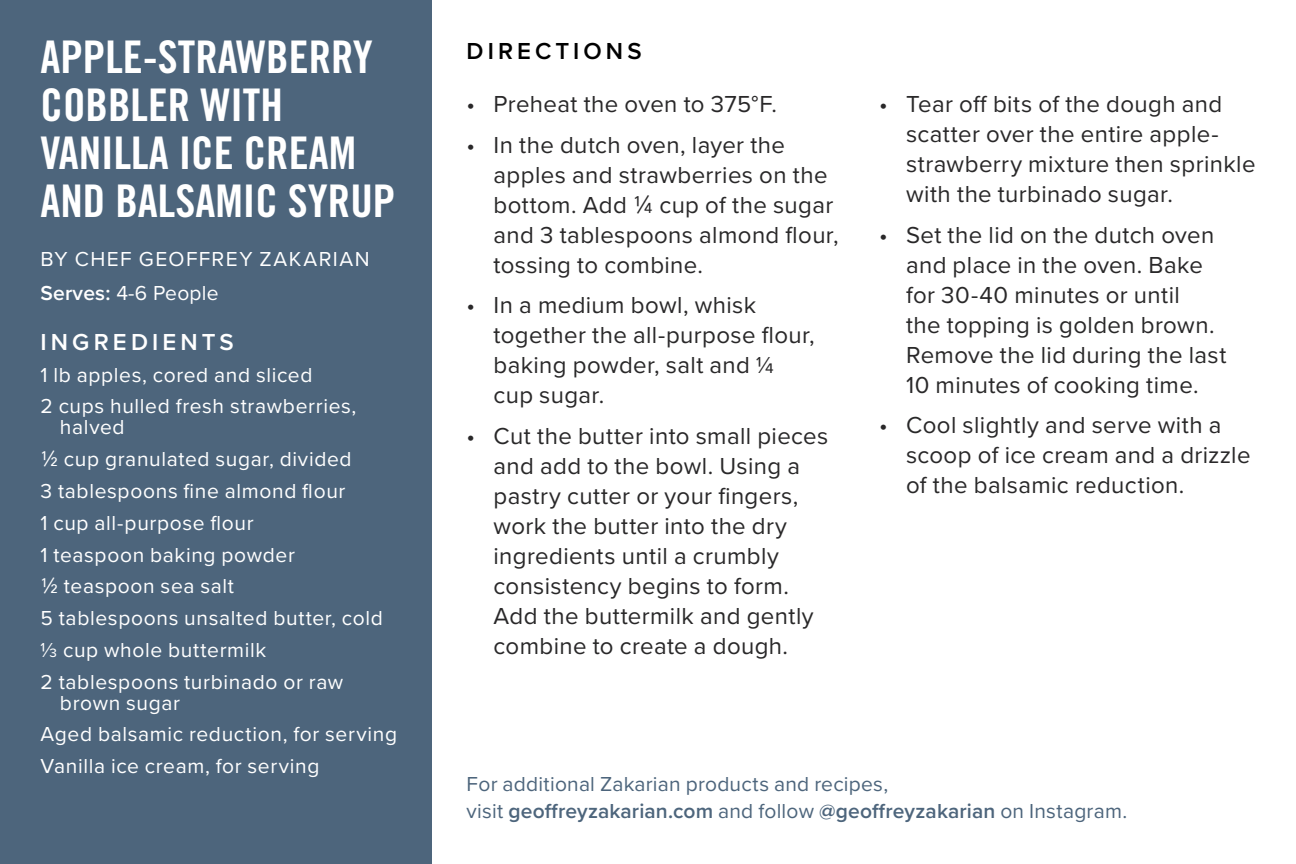
<style>
.page{position:relative;width:1296px;height:864px;background:#fff}
.page>*{position:absolute;margin:0;border:0;box-sizing:border-box;transform-origin:0 0}
.t1{font:45px/48px "Trade Gothic LT Std Bd Cn 20";color:#fff}
.t2{font:24px/30px "Proxima Nova";letter-spacing:.015em;color:#292829}
.t3{font:600 24px "Proxima Nova";letter-spacing:.17em;color:#fff}
.t4{font:600 24px "Proxima Nova";letter-spacing:.17em;color:#000}
.t5{font:21px/31.8px "Proxima Nova";letter-spacing:.03em;color:#fff}
.t6{font:21px/27px "Proxima Nova";letter-spacing:.01em;color:#4d657c}
.t7{font:21px "Proxima Nova";letter-spacing:.07em;color:#fff}
.s1{font-weight:600}
.s2{font-family:"Avenir Next"}
</style>
<div class="page">
<div style="left:0;top:0;width:432px;height:864px;background:#4d657c"></div>
<h1 class="t1" style="left:40px;top:33px;width:356px">APPLE-STRAWBERRY<br>COBBLER WITH<br>VANILLA ICE CREAM<br>AND BALSAMIC SYRUP</h1>
<p class="t7" style="left:40px;top:244px;width:331px">BY CHEF GEOFFREY ZAKARIAN</p>
<p class="t5" style="left:40px;top:276px;width:180px"><span class="s1">Serves:</span> 4-6 People</p>
<p class="t3" style="left:40px;top:324px;width:195px">INGREDIENTS</p>
<p class="t5" style="left:40px;top:358px;width:317px">1 lb apples, cored and sliced<br>2 cups hulled fresh strawberries,</p>
<p class="t5" style="left:40px;top:411px;width:344px;text-indent:19px">halved<br><span class="s2">½</span> cup granulated sugar, divided<br>3 tablespoons fine almond flour<br>1 cup all-purpose flour<br>1 teaspoon baking powder<br><span class="s2">½</span> teaspoon sea salt<br>5 tablespoons unsalted butter, cold ⅓ cup whole buttermilk<br>2 tablespoons turbinado or raw</p>
<p class="t5" style="left:40px;top:686px;width:358px;text-indent:19px">brown sugar<br>Aged balsamic reduction, for serving<br>Vanilla ice cream, for serving</p>
<p class="t4" style="left:467px;top:34px;width:177px">DIRECTIONS</p>
<p class="t2" style="left:467px;top:88px;width:312px">• Preheat the oven to 375°F.</p>
<p class="t2" style="left:494px;top:129px;width:347px;text-indent:-27px">• In the dutch oven, layer the apples and strawberries on the bottom. Add <span class="s2">¼</span> cup of the sugar and 3 tablespoons almond flour, tossing to combine.</p>
<p class="t2" style="left:494px;top:289px;width:323px;text-indent:-27px">• In a medium bowl, whisk together the all-purpose flour, baking powder, salt and ¼ cup sugar.</p>
<p class="t2" style="left:494px;top:420px;width:336px;text-indent:-27px">• Cut the butter into small pieces and add to the bowl. Using a pastry cutter or your fingers, work the butter into the dry ingredients until a crumbly consistency begins to form.<br>Add the buttermilk and gently combine to create a dough.</p>
<p class="t2" style="left:906px;top:88px;width:351px;text-indent:-27px">• Tear off bits of the dough and scatter over the entire apple&shy;strawberry mixture then sprinkle with the turbinado sugar.</p>
<p class="t2" style="left:906px;top:219px;width:322px;text-indent:-27px">• Set the lid on the dutch oven and place in the oven. Bake for 30-40 minutes or until<br>the topping is golden brown.<br>Remove the lid during the last<br>10 minutes of cooking time.</p>
<p class="t2" style="left:906px;top:409px;width:346px;text-indent:-27px">• Cool slightly and serve with a scoop of ice cream and a drizzle of the balsamic reduction.</p>
<p class="t6" style="left:467px;top:769px;width:662px">For additional Zakarian products and recipes,<br>visit <span class="s1">geoffreyzakarian.com</span> and follow <span class="s1">@geoffreyzakarian</span> on Instagram.</p>
</div>
